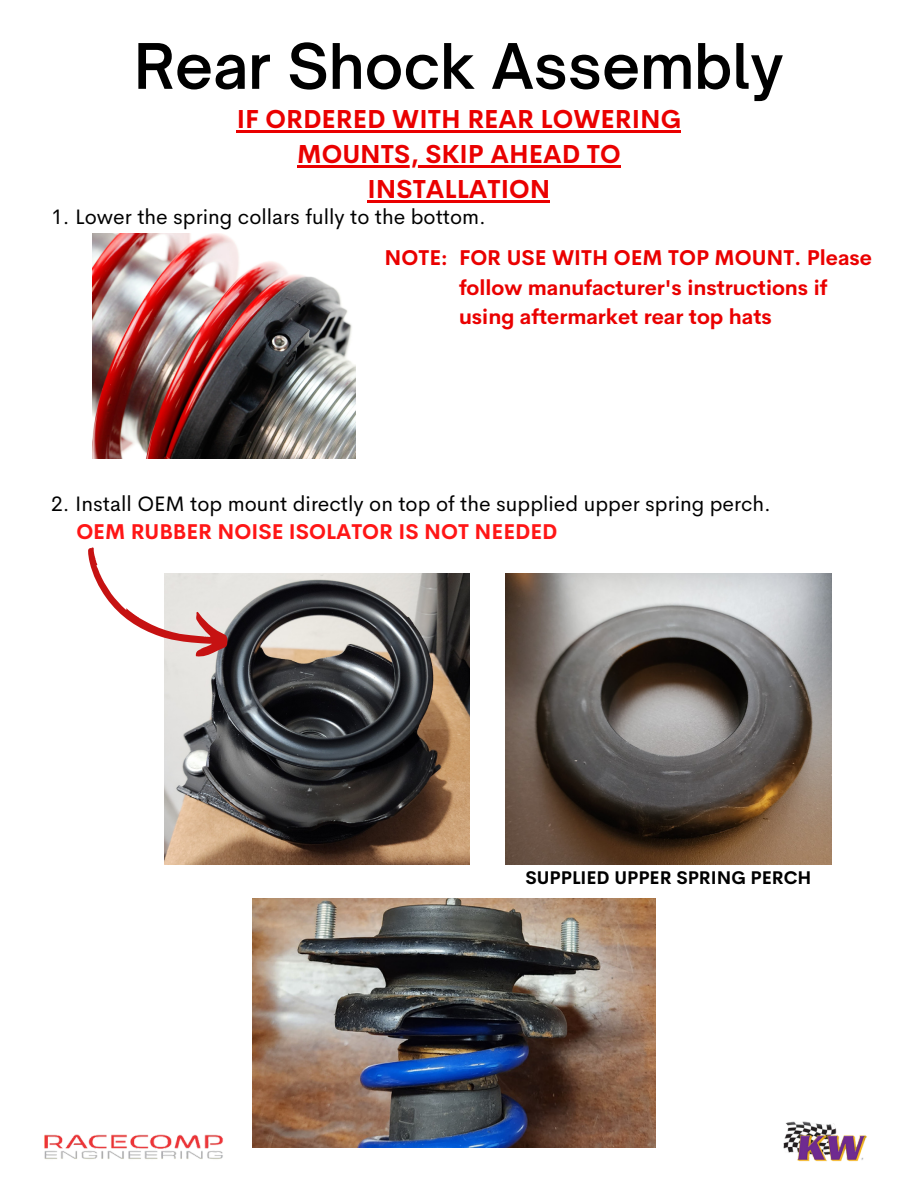
<style>
.page{position:relative;width:918px;height:1188px;background:#fff}
.page>*{position:absolute;margin:0;border:0;box-sizing:border-box;transform-origin:0 0}
.t1{font:600 60px "Open Sauce One";color:#000}
.t2{font:700 25.5px/34.8px "Cerebri Sans";color:#ea0000;text-align:center}
.t3{font:21px "Cerebri Sans";color:#000}
.t4{font:700 21px/29.2px "Cerebri Sans";color:#ea0000}
.t5{font:700 21px "Cerebri Sans";color:#ff1616}
.t6{font:700 18px "Cerebri Sans";color:#000}
</style>
<div class="page">
<img style="left:253px;top:899px;width:402px;height:249px">
<img style="left:784px;top:1121px;width:83px;height:41px">
<img style="left:44px;top:1135px;width:179px;height:24px">
<img style="left:164px;top:573px;width:305px;height:292px">
<img style="left:506px;top:573px;width:326px;height:292px">
<svg style="left:88px;top:547px;width:149px;height:125px"></svg>
<hr style="left:237px;top:131px;width:444px;height:2px;background:#ea0000">
<hr style="left:297px;top:166px;width:324px;height:2px;background:#ea0000">
<hr style="left:368px;top:200px;width:182px;height:3px;background:#ea0000">
<img style="left:93px;top:234px;width:263px;height:225px">
<h5 class="t1" style="left:134px;top:29px;width:651px">Rear Shock Assembly</h5>
<p class="t2" style="left:237px;top:102px;width:446px">IF ORDERED WITH REAR LOWERING</p>
<p class="t2" style="left:297px;top:137px;width:325px">MOUNTS, SKIP AHEAD TO<br>INSTALLATION</p>
<h3 class="t3" style="left:51px;top:203px;width:436px">1. Lower the spring collars fully to the bottom.</h3>
<h3 class="t4" style="left:384px;top:243px;width:65px">NOTE:</h3>
<p class="t4" style="left:459px;top:243px;width:415px">FOR USE WITH OEM TOP MOUNT. Please follow manufacturer's instructions if using aftermarket rear top hats</p>
<p class="t3" style="left:51px;top:490px;width:721px">2. Install OEM top mount directly on top of the supplied upper spring perch.</p>
<p class="t5" style="left:76px;top:518px;width:483px">OEM RUBBER NOISE ISOLATOR IS NOT NEEDED</p>
<p class="t6" style="left:525px;top:866px;width:288px">SUPPLIED UPPER SPRING PERCH</p>
</div>
